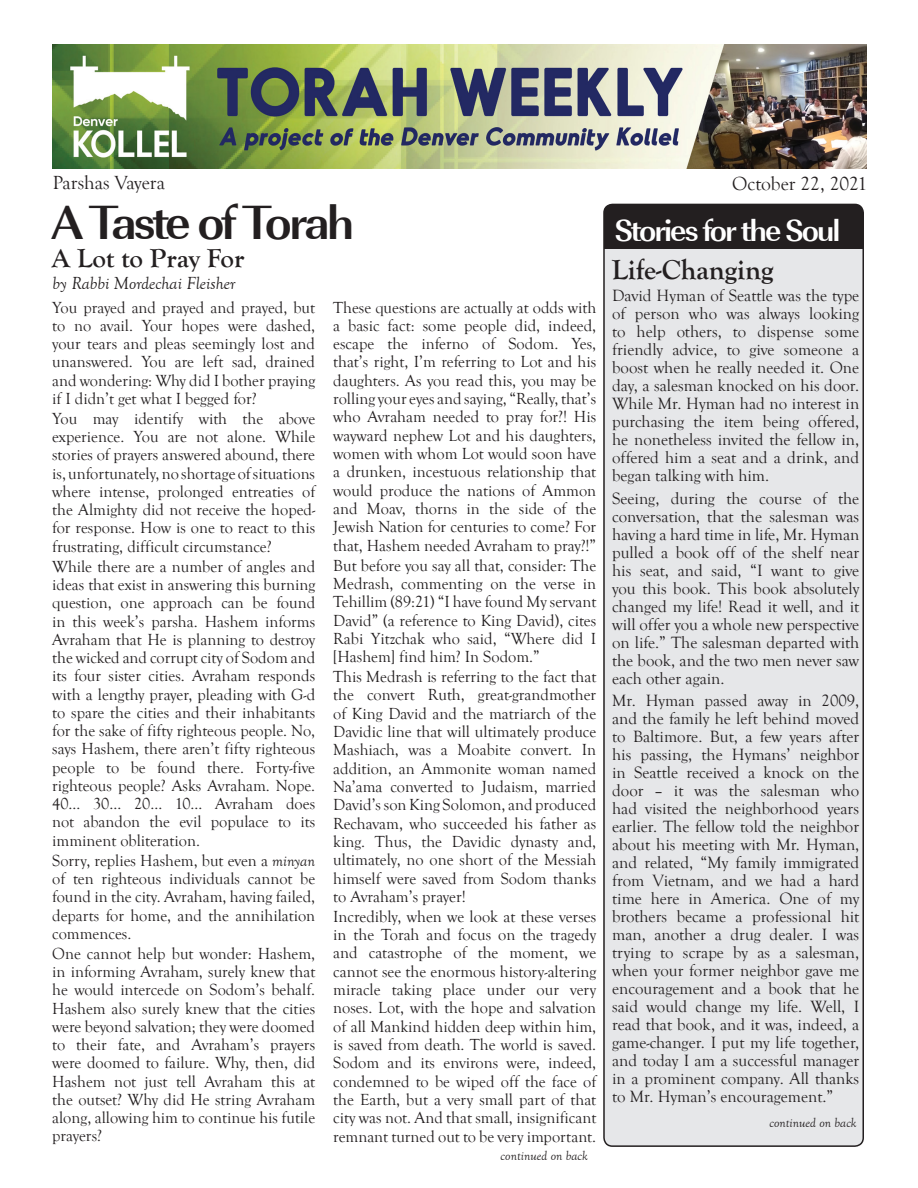
<style>
.page{position:relative;width:918px;height:1188px;background:#fff}
.page>*{position:absolute;margin:0;border:0;box-sizing:border-box;transform-origin:0 0}
.t1{font:700 49.5px "URW Imperial T";letter-spacing:-.06em;color:#231f20}
.t2{font:700 31.5px "URW Imperial T";letter-spacing:-.06em;color:#fff}
.t3{font:700 28.5px "Goudy Old Style T";color:#231f20}
.t4{font:700 27px "Goudy Old Style T";letter-spacing:-.005em;color:#231f20}
.t5{font:19.5px "Goudy Old Style T";color:#231f20}
.t6{font:italic 18px "Goudy Old Style T";color:#231f20}
.t7{font:16.8px/18px "Goudy Old Style T";color:#231f20;text-align:justify}
.t8{font:16.5px/18.3px "Goudy Old Style T";color:#231f20;text-align:justify}
.t9{font:italic 13.5px "Goudy Old Style T";color:#231f20}
.s1{font-style:italic}
</style>
<div class="page">
<div style="left:604px;top:204px;width:259px;height:942px;background:#e6e7e9;border-radius:9px"></div>
<div style="left:604px;top:204px;width:259px;height:45px;background:#231f20"></div>
<div style="left:603px;top:204px;width:261px;height:943px;border:2px solid #231f20;border-radius:9px"></div>
<img style="left:52px;top:44px;width:814px;height:124px">
<p class="t5" style="left:53px;top:172px;width:113px">Parshas Vayera</p>
<p class="t5" style="left:732px;top:173px;width:136px">October 22, 2021</p>
<p class="t2" style="left:615px;top:212px;width:227px">Stories for the Soul</p>
<p class="t4" style="left:52px;top:243px;width:194px">A Lot to Pray For</p>
<p class="t6" style="left:53px;top:273px;width:184px">by Rabbi Mordechai Fleisher</p>
<p class="t1" style="left:52px;top:193px;width:304px">A Taste of Torah</p>
<p class="t3" style="left:612px;top:253px;width:163px">Life-Changing</p>
<p class="t7" style="left:612px;top:287px;width:249px">David Hyman of Seattle was the type of person who was always looking to help others, to dispense some friendly advice, to give someone a boost when he really needed it. One day, a salesman knocked on his door.<br>While Mr. Hyman had no interest in purchasing the item being offered, he nonetheless invited the fellow in, offered him a seat and a drink, and began talking with him.</p>
<p class="t7" style="left:612px;top:490px;width:249px">Seeing, during the course of the conversation, that the salesman was having a hard time in life, Mr. Hyman pulled a book off of the shelf near his seat, and said, “I want to give you this book. This book absolutely changed my life! Read it well, and it will offer you a whole new perspective on life.” The salesman departed with the book, and the two men never saw each other again.</p>
<p class="t7" style="left:612px;top:692px;width:249px">Mr. Hyman passed away in 2009, and the family he left behind moved to Baltimore. But, a few years after his passing, the Hymans’ neighbor in Seattle received a knock on the door – it was the salesman who had visited the neighborhood years earlier. The fellow told the neighbor about his meeting with Mr. Hyman, and related, “My family immigrated from Vietnam, and we had a hard time here in America. One of my brothers became a professional hit man, another a drug dealer. I was trying to scrape by as a salesman, when your former neighbor gave me encouragement and a book that he said would change my life. Well, I read that book, and it was, indeed, a game-changer. I put my life together, and today I am a successful manager in a prominent company. All thanks to Mr. Hyman’s encouragement.”</p>
<p class="t8" style="left:52px;top:298px;width:265px">You prayed and prayed and prayed, but to no avail. Your hopes were dashed, your tears and pleas seemingly lost and unanswered. You are left sad, drained and wondering: Why did I bother praying if I didn’t get what I begged for?</p>
<p class="t8" style="left:52px;top:410px;width:265px">You may identify with the above experience. You are not alone. While stories of prayers answered abound, there is, unfortunately, no shortage of situations where intense, prolonged entreaties of the Almighty did not receive the hoped&shy;for response. How is one to react to this frustrating, difficult circumstance?</p>
<p class="t8" style="left:52px;top:558px;width:265px">While there are a number of angles and ideas that exist in answering this burning question, one approach can be found in this week’s parsha. Hashem informs Avraham that He is planning to destroy the wicked and corrupt city of Sodom and its four sister cities. Avraham responds with a lengthy prayer, pleading with G-d to spare the cities and their inhabitants for the sake of fifty righteous people. No, says Hashem, there aren’t fifty righteous people to be found there. Forty-five righteous people? Asks Avraham. Nope.<br>40… 30… 20… 10… Avraham does not abandon the evil populace to its imminent obliteration.</p>
<p class="t8" style="left:52px;top:852px;width:265px">Sorry, replies Hashem, but even a <span class="s1">minyan </span>of ten righteous individuals cannot be found in the city. Avraham, having failed, departs for home, and the annihilation commences.</p>
<p class="t8" style="left:52px;top:945px;width:265px">One cannot help but wonder: Hashem, in informing Avraham, surely knew that he would intercede on Sodom’s behalf.<br>Hashem also surely knew that the cities were beyond salvation; they were doomed to their fate, and Avraham’s prayers were doomed to failure. Why, then, did Hashem not just tell Avraham this at the outset? Why did He string Avraham along, allowing him to continue his futile prayers?</p>
<p class="t8" style="left:333px;top:298px;width:265px">These questions are actually at odds with a basic fact: some people did, indeed, escape the inferno of Sodom. Yes, that’s right, I’m referring to Lot and his daughters. As you read this, you may be rolling your eyes and saying, “Really, that’s who Avraham needed to pray for?! His wayward nephew Lot and his daughters, women with whom Lot would soon have a drunken, incestuous relationship that would produce the nations of Ammon and Moav, thorns in the side of the Jewish Nation for centuries to come? For that, Hashem needed Avraham to pray?!”</p>
<p class="t8" style="left:333px;top:556px;width:265px">But before you say all that, consider: The Medrash, commenting on the verse in Tehillim (89:21) “I have found My servant David” (a reference to King David), cites Rabi Yitzchak who said, “Where did I [Hashem] find him? In Sodom.”</p>
<p class="t8" style="left:333px;top:668px;width:265px">This Medrash is referring to the fact that the convert Ruth, great-grandmother of King David and the matriarch of the Davidic line that will ultimately produce Mashiach, was a Moabite convert. In addition, an Ammonite woman named Na’ama converted to Judaism, married David’s son King Solomon, and produced Rechavam, who succeeded his father as king. Thus, the Davidic dynasty and, ultimately, no one short of the Messiah himself were saved from Sodom thanks to Avraham’s prayer!</p>
<p class="t8" style="left:333px;top:908px;width:265px">Incredibly, when we look at these verses in the Torah and focus on the tragedy and catastrophe of the moment, we cannot see the enormous history-altering miracle taking place under our very noses. Lot, with the hope and salvation of all Mankind hidden deep within him, is saved from death. The world is saved.<br>Sodom and its environs were, indeed, condemned to be wiped off the face of the Earth, but a very small part of that city was not. And that small, insignificant remnant turned out to be very important.</p>
<p class="t9" style="left:769px;top:1116px;width:89px">continued on back</p>
<p class="t9" style="left:501px;top:1149px;width:89px">continued on back</p>
</div>
